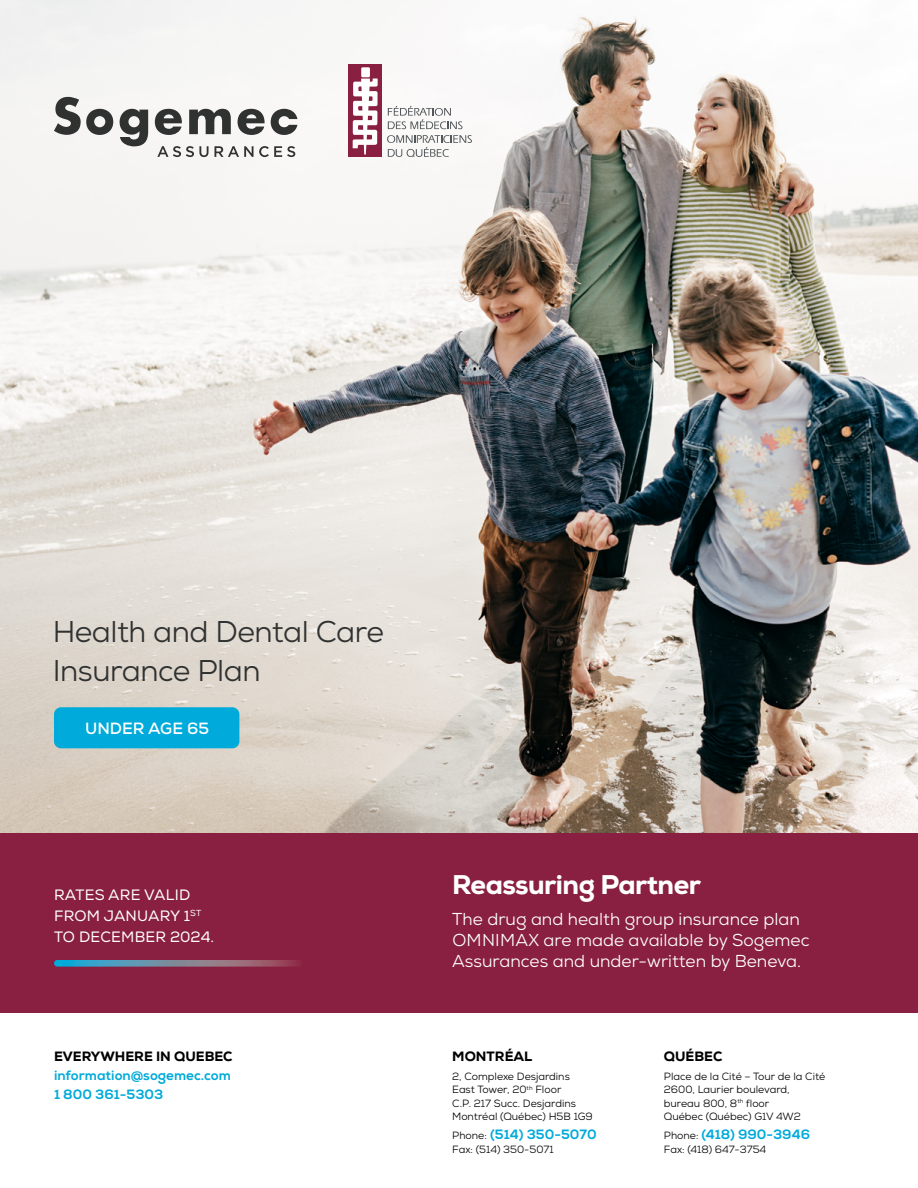
<style>
.page{position:relative;width:918px;height:1188px;background:#fff}
.page>*{position:absolute;margin:0;border:0;box-sizing:border-box;transform-origin:0 0}
.t1{font:30px/39px "Nexa";letter-spacing:-.015em;color:#303131}
.t2{font:800 27px "Nexa";letter-spacing:-.02em;color:#fff}
.t3{font:17.25px/20.7px "Nexa";color:#fff}
.t4{font:700 16.2px "Nexa";color:#fff}
.t5{font:15px/21px "Nexa";letter-spacing:.015em;color:#fff}
.t6{font:800 13.5px/18.9px "Nexa";color:#00aada}
.t7{font:800 13.5px "Nexa";color:#000}
.t8{font:10.5px/13.5px "Nexa";color:#000}
.s1{font-weight:400;font-size:10.5px;color:#000}
</style>
<div class="page">
<img style="left:0;top:0;width:918px;height:833px">
<div style="left:348px;top:65px;width:34px;height:92px;background:#891f41"></div>
<svg style="left:352px;top:79px;width:26px;height:76px"></svg>
<div style="left:361px;top:67px;width:9px;height:10px;background:#fff"></div>
<svg style="left:388px;top:106px;width:75px;height:23px"></svg>
<svg style="left:387px;top:135px;width:85px;height:22px"></svg>
<svg style="left:120px;top:109px;width:28px;height:37px"></svg>
<svg style="left:155px;top:109px;width:27px;height:26px"></svg>
<svg style="left:189px;top:109px;width:42px;height:25px"></svg>
<svg style="left:238px;top:109px;width:27px;height:26px"></svg>
<svg style="left:271px;top:109px;width:26px;height:26px"></svg>
<svg style="left:54px;top:97px;width:59px;height:38px"></svg>
<svg style="left:157px;top:146px;width:138px;height:11px"></svg>
<div style="left:0;top:833px;width:918px;height:179px;background:#891f41"></div>
<svg style="left:54px;top:960px;width:249px;height:7px;background:#6f7c94"></svg>
<div style="left:54px;top:707px;width:185px;height:41px;background:#00aada;border-radius:7px"></div>
<h1 class="t1" style="left:53px;top:613px;width:333px">Health and Dental Care<br>Insurance Plan</h1>
<h3 class="t4" style="left:85px;top:718px;width:125px">UNDER AGE 65</h3>
<h3 class="t5" style="left:54px;top:885px;width:162px">RATES ARE VALID<br>FROM JANUARY 1<sup>ST<br></sup>TO DECEMBER 2024.</h3>
<p class="t7" style="left:54px;top:1048px;width:180px">EVERYWHERE IN QUEBEC</p>
<p class="t6" style="left:54px;top:1066px;width:178px">information@sogemec.com<br>1 800 361-5303</p>
<h2 class="t2" style="left:452px;top:867px;width:250px">Reassuring Partner</h2>
<h3 class="t3" style="left:452px;top:909px;width:359px">The drug and health group insurance plan<br>OMNIMAX are made available by Sogemec<br>Assurances and under-written by Beneva.</h3>
<p class="t7" style="left:452px;top:1048px;width:82px">MONTRÉAL</p>
<p class="t8" style="left:452px;top:1069px;width:142px">2, Complexe Desjardins<br>East Tower, 20<sup>th</sup> Floor<br>C.P. 217 Succ. Desjardins<br>Montréal (Québec) H5B 1G9</p>
<p class="t6" style="left:452px;top:1125px;width:146px"><span class="s1">Phone:</span> (514) 350-5070</p>
<p class="t8" style="left:452px;top:1142px;width:103px">Fax: (514) 350-5071</p>
<p class="t7" style="left:664px;top:1048px;width:60px">QUÉBEC</p>
<p class="t8" style="left:664px;top:1069px;width:163px">Place de la Cité – Tour de la Cité<br>2600, Laurier boulevard, bureau 800, 8<sup>th</sup> floor<br>Québec (Québec) G1V 4W2</p>
<p class="t6" style="left:664px;top:1125px;width:148px"><span class="s1">Phone:</span> (418) 990-3946</p>
<p class="t8" style="left:664px;top:1142px;width:104px">Fax: (418) 647-3754</p>
</div>
